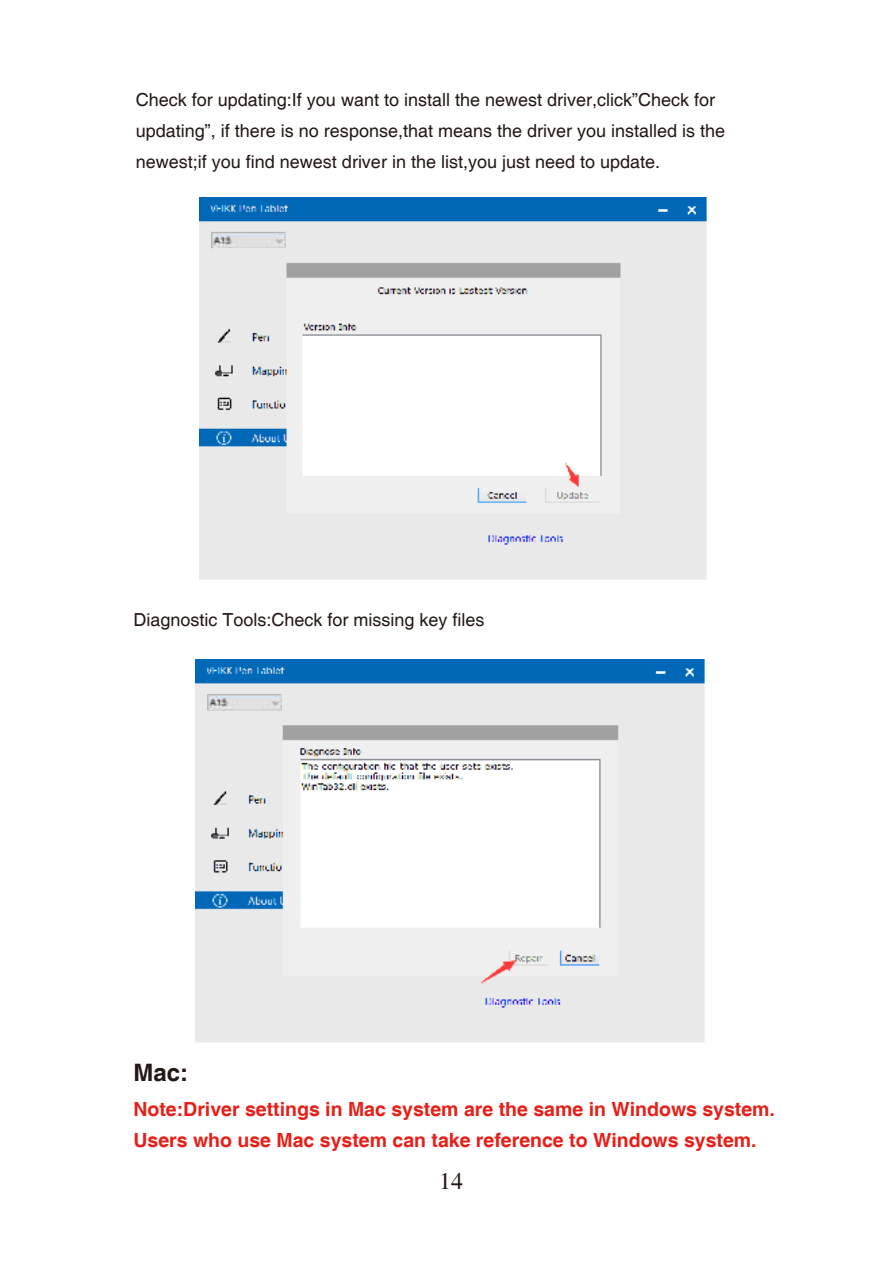
<style>
.page{position:relative;width:893px;height:1263px;background:#fff}
.page>*{position:absolute;margin:0;border:0;box-sizing:border-box;transform-origin:0 0}
.t1{font:700 24px "Helvetica";color:#231815}
.t2{font:24px "Times";color:#231815}
.t3{font:700 19.5px/31.7px "Helvetica";color:#e71f19}
.t4{font:18px/31px "Helvetica";color:#231815}
</style>
<div class="page">
<img style="left:199px;top:197px;width:508px;height:383px">
<img style="left:195px;top:659px;width:510px;height:384px">
<img style="left:213px;top:234px;width:72px;height:14px">
<img style="left:210px;top:696px;width:71px;height:14px">
<p class="t4" style="left:136px;top:86px;width:591px">Check for updating:If you want to install the newest driver,click”Check for updating”, if there is no response,that means the driver you installed is the newest;if you find newest driver in the list,you just need to update.</p>
<p class="t4" style="left:133px;top:606px;width:353px">Diagnostic Tools:Check for missing key files</p>
<h1 class="t1" style="left:133px;top:1063px;width:56px">Mac:</h1>
<p class="t3" style="left:133px;top:1095px;width:643px">Note:Driver settings in Mac system are the same in Windows system.<br>Users who use Mac system can take reference to Windows system.</p>
<h1 class="t2" style="left:439px;top:1167px;width:25px">14</h1>
</div>
